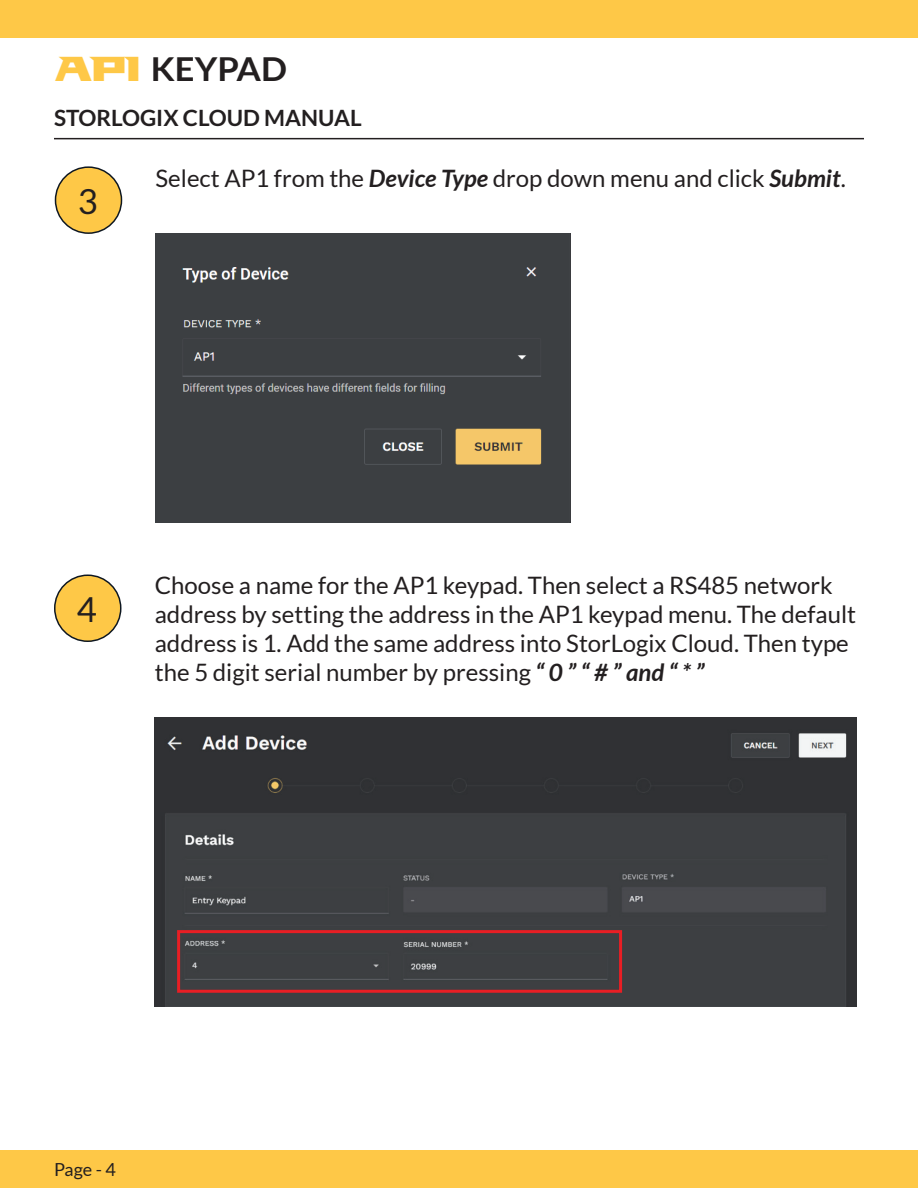
<style>
.page{position:relative;width:918px;height:1188px;background:#fff}
.page>*{position:absolute;margin:0;border:0;box-sizing:border-box;transform-origin:0 0}
.t1{font:34.5px "Lato";color:#231f20}
.t2{font:700 33px "Lato";color:#231f20;scale:1.05 1}
.t3{font:24px/28.8px "Lato";color:#231f20}
.t4{font:700 22.5px "Lato";color:#231f20}
.t5{font:18px "Lato";color:#231f20}
.s1{font-family:"Falcons Font";font-weight:400;font-size:36px;color:#fec847}
.s2{font-weight:700;font-style:italic}
</style>
<div class="page">
<div style="left:0;top:0;width:918px;height:38px;background:#fec847"></div>
<div style="left:0;top:1150px;width:918px;height:38px;background:#fec847"></div>
<hr style="left:54px;top:138px;width:810px;height:1px;background:#231f20">
<div style="left:56px;top:167px;width:66px;height:66px;background:#fec847;border-radius:50%"></div>
<div style="left:55px;top:166px;width:67px;height:68px;border:2px solid #0e1721;border-radius:50%"></div>
<div style="left:156px;top:233px;width:414px;height:290px;background:#3c3f42"></div>
<div style="left:55px;top:575px;width:66px;height:66px;background:#fec847;border-radius:50%"></div>
<div style="left:54px;top:575px;width:68px;height:67px;border:2px solid #0e1721;border-radius:50%"></div>
<img style="left:154px;top:717px;width:702px;height:290px">
<div style="left:177px;top:930px;width:445px;height:63px;border:3px solid #e81e24"></div>
<h2 class="t2" style="left:54px;top:50px;width:223px"><span class="s1">AP1</span> KEYPAD</h2>
<p class="t4" style="left:54px;top:105px;width:309px">STORLOGIX CLOUD MANUAL</p>
<h1 class="t1" style="left:78px;top:182px;width:22px">3</h1>
<p class="t3" style="left:156px;top:163px;width:692px">Select AP1 from the <span class="s2">Device Type</span> drop down menu and click <span class="s2">Submit</span>.</p>
<h1 class="t1" style="left:77px;top:590px;width:22px">4</h1>
<p class="t3" style="left:155px;top:571px;width:703px">Choose a name for the AP1 keypad. Then select a RS485 network address by setting the address in the AP1 keypad menu. The default address is 1. Add the same address into StorLogix Cloud. Then type the 5 digit serial number by pressing <span class="s2">“ 0 ” “ # ” and “ * ”</span></p>
<p class="t5" style="left:54px;top:1159px;width:63px">Page - 4</p>
</div>
